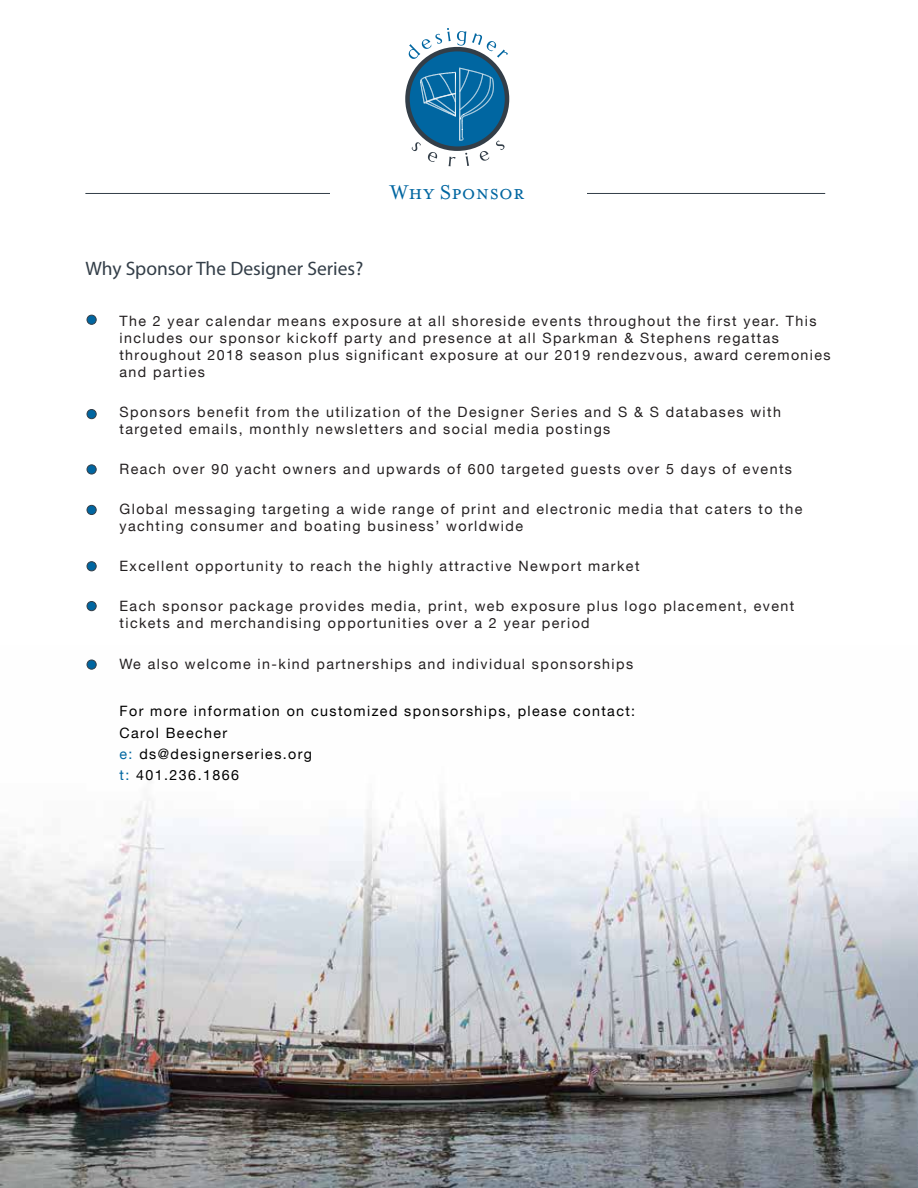
<style>
.page{position:relative;width:918px;height:1188px;background:#fff}
.page>*{position:absolute;margin:0;border:0;box-sizing:border-box;transform-origin:0 0}
.t1{font:22.8px "Mrs Eaves Small Caps";letter-spacing:.01em;color:#0066a1}
.t2{font:19.5px "Myriad Pro";color:#333e48}
.t3{font:14.25px/17.1px "Helvetica Neue LT";letter-spacing:.1em;color:#231f20}
.t4{font:14.25px/21px "Helvetica Neue LT";letter-spacing:.1em;color:#000}
.s1{color:#0066a1}
</style>
<div class="page">
<img style="left:0;top:659px;width:918px;height:529px">
<div style="left:408px;top:49px;width:99px;height:100px;background:#0066a1;border-radius:50%"></div>
<div style="left:405px;top:47px;width:104px;height:104px;border:4px solid #333e48;border-radius:50%"></div>
<svg style="left:409px;top:28px;width:42px;height:31px"></svg>
<svg style="left:457px;top:31px;width:9px;height:15px"></svg>
<svg style="left:472px;top:33px;width:36px;height:25px"></svg>
<svg style="left:412px;top:68px;width:93px;height:98px"></svg>
<hr style="left:85px;top:193px;width:740px;height:1px;background:#333e48">
<div style="left:330px;top:178px;width:257px;height:35px;background:#fff"></div>
<div style="left:87px;top:315px;width:9px;height:9px;background:#0066a1;border-radius:50%"></div>
<div style="left:87px;top:315px;width:10px;height:10px;border:1px solid #333e48;border-radius:50%"></div>
<div style="left:87px;top:410px;width:9px;height:9px;background:#0066a1;border-radius:50%"></div>
<div style="left:87px;top:409px;width:10px;height:10px;border:1px solid #333e48;border-radius:50%"></div>
<div style="left:87px;top:465px;width:9px;height:9px;background:#0066a1;border-radius:50%"></div>
<div style="left:87px;top:464px;width:10px;height:10px;border:1px solid #333e48;border-radius:50%"></div>
<div style="left:87px;top:505px;width:9px;height:10px;background:#0066a1;border-radius:50%"></div>
<div style="left:87px;top:505px;width:10px;height:10px;border:1px solid #333e48;border-radius:50%"></div>
<div style="left:87px;top:562px;width:9px;height:9px;background:#0066a1;border-radius:50%"></div>
<div style="left:87px;top:561px;width:10px;height:10px;border:1px solid #333e48;border-radius:50%"></div>
<div style="left:87px;top:602px;width:9px;height:9px;background:#0066a1;border-radius:50%"></div>
<div style="left:87px;top:601px;width:10px;height:10px;border:1px solid #333e48;border-radius:50%"></div>
<div style="left:87px;top:660px;width:9px;height:9px;background:#0066a1;border-radius:50%"></div>
<div style="left:87px;top:660px;width:10px;height:10px;border:1px solid #333e48;border-radius:50%"></div>
<h1 class="t1" style="left:390px;top:180px;width:136px">Why Sponsor</h1>
<h2 class="t2" style="left:85px;top:256px;width:279px">Why Sponsor The Designer Series?</h2>
<p class="t3" style="left:120px;top:312px;width:713px">The 2 year calendar means exposure at all shoreside events throughout the first year. This includes our sponsor kickoff party and presence at all Sparkman &amp; Stephens regattas throughout 2018 season plus significant exposure at our 2019 rendezvous, award ceremonies and parties</p>
<p class="t3" style="left:120px;top:403px;width:663px">Sponsors benefit from the utilization of the Designer Series and S &amp; S databases with targeted emails, monthly newsletters and social media postings</p>
<p class="t3" style="left:120px;top:460px;width:674px">Reach over 90 yacht owners and upwards of 600 targeted guests over 5 days of events</p>
<p class="t3" style="left:120px;top:500px;width:684px">Global messaging targeting a wide range of print and electronic media that caters to the yachting consumer and boating business’ worldwide</p>
<p class="t3" style="left:120px;top:557px;width:522px">Excellent opportunity to reach the highly attractive Newport market</p>
<p class="t3" style="left:120px;top:597px;width:676px">Each sponsor package provides media, print, web exposure plus logo placement, event tickets and merchandising opportunities over a 2 year period</p>
<p class="t3" style="left:120px;top:655px;width:515px">We also welcome in-kind partnerships and individual sponsorships</p>
<p class="t4" style="left:120px;top:701px;width:517px">For more information on customized sponsorships, please contact:<br>Carol Beecher<br><span class="s1">e:</span> ds@designerseries.org<br><span class="s1">t:</span> 401.236.1866</p>
</div>
